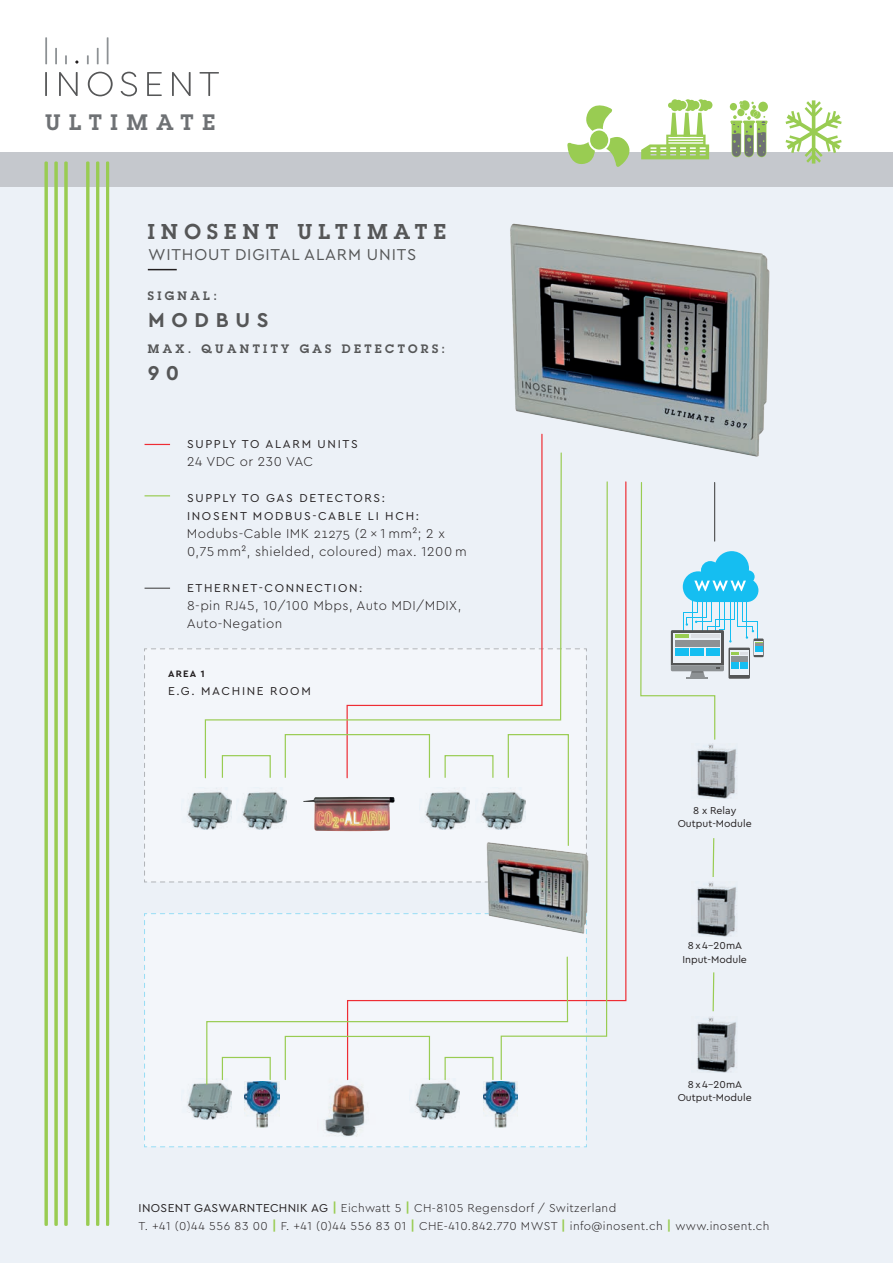
<style>
.page{position:relative;width:893px;height:1263px;background:#fff}
.page>*{position:absolute;margin:0;border:0;box-sizing:border-box;transform-origin:0 0}
.t1{font:600 21.9px "Lubalin Graph";letter-spacing:.4em;color:#6e7174}
.t2{font:600 21px "Lubalin Graph";letter-spacing:.3em;color:#555657}
.t3{font:700 21px "Cera PRO";letter-spacing:.32em;color:#555657}
.t4{font:16.5px "Cera PRO";letter-spacing:.05em;color:#555657}
.t5{font:300 13.5px/18px "Cera PRO";letter-spacing:.03em;color:#231f20}
.t6{font:300 12px/18px "Cera PRO";letter-spacing:.03em;color:#231f20}
.t7{font:12px/18px "Cera PRO";letter-spacing:.14em;color:#231f20}
.t8{font:600 12px "Lubalin Graph";letter-spacing:.28em;color:#555657}
.t9{font:10.5px/13.5px "Cera PRO";color:#231f20;text-align:center}
.t10{font:700 9.75px "Cera PRO";color:#231f20}
.s1{font-weight:400}
.s2{font-weight:700;font-size:13.5px;color:#99cc52}
</style>
<div class="page">
<div style="left:0;top:157px;width:893px;height:1106px;background:#ecf1f7"></div>
<div style="left:0;top:152px;width:893px;height:34px;background:#c5c8cd"></div>
<svg style="left:45px;top:72px;width:174px;height:24px"></svg>
<hr style="left:45px;top:37px;width:2px;height:27px;background:#8d9194">
<svg style="left:55px;top:48px;width:2px;height:16px"></svg>
<svg style="left:65px;top:55px;width:2px;height:9px"></svg>
<hr style="left:107px;top:37px;width:2px;height:27px;background:#8d9194">
<svg style="left:97px;top:48px;width:2px;height:16px"></svg>
<svg style="left:87px;top:55px;width:2px;height:9px"></svg>
<svg style="left:786px;top:100px;width:56px;height:64px"></svg>
<svg style="left:730px;top:100px;width:38px;height:57px"></svg>
<svg style="left:641px;top:99px;width:71px;height:60px"></svg>
<svg style="left:567px;top:105px;width:63px;height:62px"></svg>
<div style="left:45px;top:162px;width:3px;height:1063px;border:2px solid #99cc52"></div>
<div style="left:55px;top:162px;width:3px;height:1063px;border:2px solid #99cc52"></div>
<div style="left:64px;top:162px;width:3px;height:1063px;border:2px solid #99cc52"></div>
<div style="left:106px;top:162px;width:3px;height:1063px;border:2px solid #99cc52"></div>
<div style="left:96px;top:162px;width:3px;height:1063px;border:2px solid #99cc52"></div>
<div style="left:86px;top:162px;width:3px;height:1063px;border:2px solid #99cc52"></div>
<img style="left:510px;top:223px;width:260px;height:234px">
<svg style="left:753px;top:638px;width:11px;height:19px"></svg>
<svg style="left:762px;top:641px;width:1px;height:13px"></svg>
<svg style="left:148px;top:269px;width:29px;height:1px"></svg>
<svg style="left:144px;top:648px;width:202px;height:235px"></svg>
<svg style="left:144px;top:913px;width:443px;height:234px"></svg>
<img style="left:182px;top:787px;width:49px;height:42px">
<img style="left:237px;top:787px;width:50px;height:42px">
<img style="left:182px;top:1078px;width:49px;height:42px">
<img style="left:245px;top:1085px;width:34px;height:42px">
<img style="left:409px;top:1085px;width:50px;height:35px">
<img style="left:483px;top:1085px;width:34px;height:42px">
<svg style="left:510px;top:433px;width:33px;height:19px"></svg>
<svg style="left:346px;top:481px;width:281px;height:521px"></svg>
<svg style="left:204px;top:452px;width:358px;height:327px"></svg>
<svg style="left:500px;top:481px;width:108px;height:600px"></svg>
<svg style="left:640px;top:482px;width:122px;height:258px"></svg>
<svg style="left:206px;top:956px;width:363px;height:129px"></svg>
<svg style="left:712px;top:838px;width:3px;height:39px"></svg>
<svg style="left:712px;top:972px;width:3px;height:40px"></svg>
<img style="left:697px;top:743px;width:40px;height:55px">
<img style="left:697px;top:1017px;width:40px;height:55px">
<img style="left:697px;top:882px;width:40px;height:55px">
<div style="left:222px;top:755px;width:49px;height:23px;border:1px solid #99cc52"></div>
<div style="left:222px;top:1057px;width:49px;height:23px;border:1px solid #99cc52"></div>
<div style="left:445px;top:755px;width:48px;height:23px;border:1px solid #99cc52"></div>
<div style="left:445px;top:1057px;width:48px;height:23px;border:1px solid #99cc52"></div>
<div style="left:285px;top:734px;width:145px;height:44px;border:1px solid #99cc52"></div>
<div style="left:285px;top:1036px;width:145px;height:44px;border:1px solid #99cc52"></div>
<svg style="left:507px;top:733px;width:62px;height:103px"></svg>
<svg style="left:145px;top:444px;width:25px;height:1px"></svg>
<svg style="left:145px;top:495px;width:25px;height:1px"></svg>
<svg style="left:145px;top:588px;width:25px;height:1px"></svg>
<img style="left:476px;top:836px;width:122px;height:103px">
<img style="left:303px;top:797px;width:92px;height:34px">
<img style="left:317px;top:1068px;width:70px;height:78px">
<h1 class="t1" style="left:45px;top:108px;width:172px">ULTIMATE</h1>
<h2 class="t2" style="left:148px;top:218px;width:300px">INOSENT ULTIMATE</h2>
<h3 class="t4" style="left:148px;top:244px;width:270px">WITHOUT DIGITAL ALARM UNITS</h3>
<p class="t8" style="left:148px;top:288px;width:71px">SIGNAL:</p>
<h2 class="t3" style="left:148px;top:306px;width:122px">MODBUS</h2>
<p class="t8" style="left:148px;top:341px;width:299px">MAX. QUANTITY GAS DETECTORS:</p>
<h2 class="t3" style="left:148px;top:359px;width:33px">9 0</h2>
<p class="t7" style="left:187px;top:434px;width:172px">SUPPLY TO ALARM UNITS</p>
<p class="t5" style="left:187px;top:452px;width:128px">24 VDC or 230 VAC</p>
<p class="t7" style="left:187px;top:488px;width:233px">SUPPLY TO GAS DETECTORS:<br>INOSENT MODBUS-CABLE LI HCH:</p>
<p class="t5" style="left:187px;top:524px;width:281px">Modubs-Cable IMK 21275 (2 × 1 mm²; 2 x<br>0,75 mm², shielded, coloured) max. 1200 m</p>
<p class="t7" style="left:187px;top:578px;width:177px">ETHERNET-CONNECTION:</p>
<p class="t5" style="left:187px;top:596px;width:276px">8-pin RJ45, 10/100 Mbps, Auto MDI/MDIX,<br>Auto-Negation</p>
<p class="t10" style="left:168px;top:667px;width:38px">AREA 1</p>
<p class="t7" style="left:168px;top:682px;width:144px">E.G. MACHINE ROOM</p>
<p class="t9" style="left:678px;top:803px;width:75px">8 x Relay<br>Output-Module</p>
<p class="t9" style="left:682px;top:938px;width:66px">8 x 4–20mA<br>Input-Module</p>
<p class="t9" style="left:678px;top:1077px;width:75px">8 x 4–20mA<br>Output-Module</p>
<p class="t6" style="left:139px;top:1198px;width:632px"><span class="s1">INOSENT GASWARNTECHNIK AG</span> <span class="s2">|</span> Eichwatt 5 <span class="s2">|</span> CH-8105 Regensdorf / Switzerland<br>T. +41 (0)44 556 83 00 <span class="s2">|</span> F. +41 (0)44 556 83 01 <span class="s2">|</span> CHE-410.842.770 MWST <span class="s2">|</span> info@inosent.ch <span class="s2">|</span> www.inosent.ch</p>
</div>
